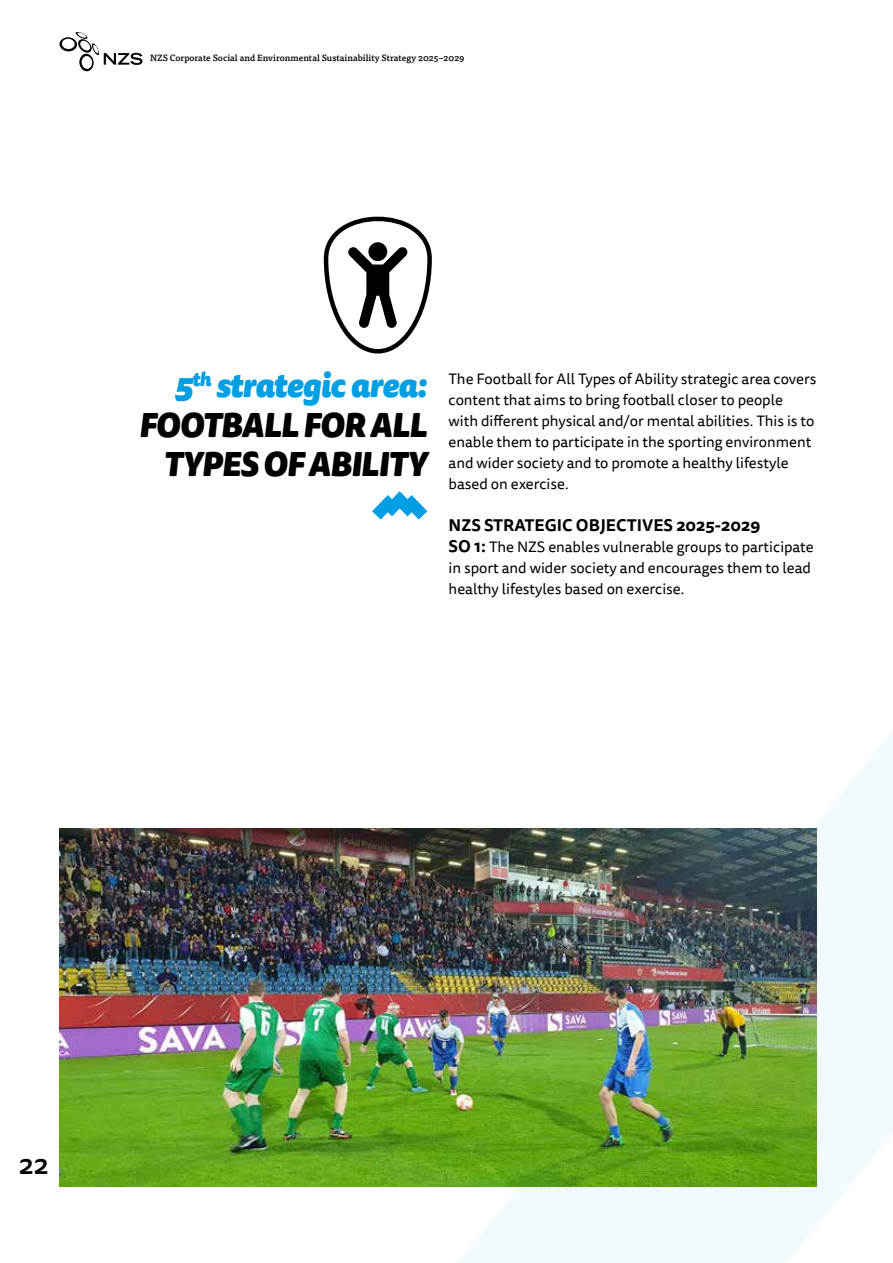
<style>
.page{position:relative;width:893px;height:1263px;background:#fff}
.page>*{position:absolute;margin:0;border:0;box-sizing:border-box;transform-origin:0 0}
.t1{font:italic 900 33px/39.6px "Tisa Sans Pro";letter-spacing:-.025em;color:#000;text-align:right}
.t2{font:500 27px "Tisa Sans Pro";color:#000}
.t3{font:700 16.5px "Tisa Sans Pro";color:#000}
.t4{font:15px/21px "Tisa Sans Pro";color:#000}
.t5{font:500 9px "Tisa Pro";color:#000}
.s1{color:#009fe3}
.s2{font-weight:700;font-size:16.5px}
</style>
<div class="page">
<svg style="left:431px;top:732px;width:462px;height:531px"></svg>
<svg style="left:59px;top:32px;width:83px;height:40px"></svg>
<svg style="left:372px;top:491px;width:56px;height:29px"></svg>
<img style="left:60px;top:828px;width:756px;height:358px">
<svg style="left:323px;top:216px;width:109px;height:138px"></svg>
<p class="t5" style="left:150px;top:50px;width:316px">NZS Corporate Social and Environmental Sustainability Strategy 2025−2029</p>
<h1 class="t1" style="left:139px;top:365px;width:290px"><span class="s1">5</span><sup>th</sup> <span class="s1">strategic area:<br></span>FOOTBALL FOR ALL<br>TYPES OF ABILITY</h1>
<p class="t4" style="left:449px;top:369px;width:369px">The Football for All Types of Ability strategic area covers content that aims to bring football closer to people<br>with different physical and/or mental abilities. This is to enable them to participate in the sporting environment and wider society and to promote a healthy lifestyle based on exercise.</p>
<p class="t3" style="left:449px;top:513px;width:313px">NZS STRATEGIC OBJECTIVES 2025-2029</p>
<p class="t4" style="left:449px;top:537px;width:367px"><span class="s2">SO 1:</span> The NZS enables vulnerable groups to participate in sport and wider society and encourages them to lead healthy lifestyles based on exercise.</p>
<h2 class="t2" style="left:19px;top:1146px;width:32px">22</h2>
</div>
